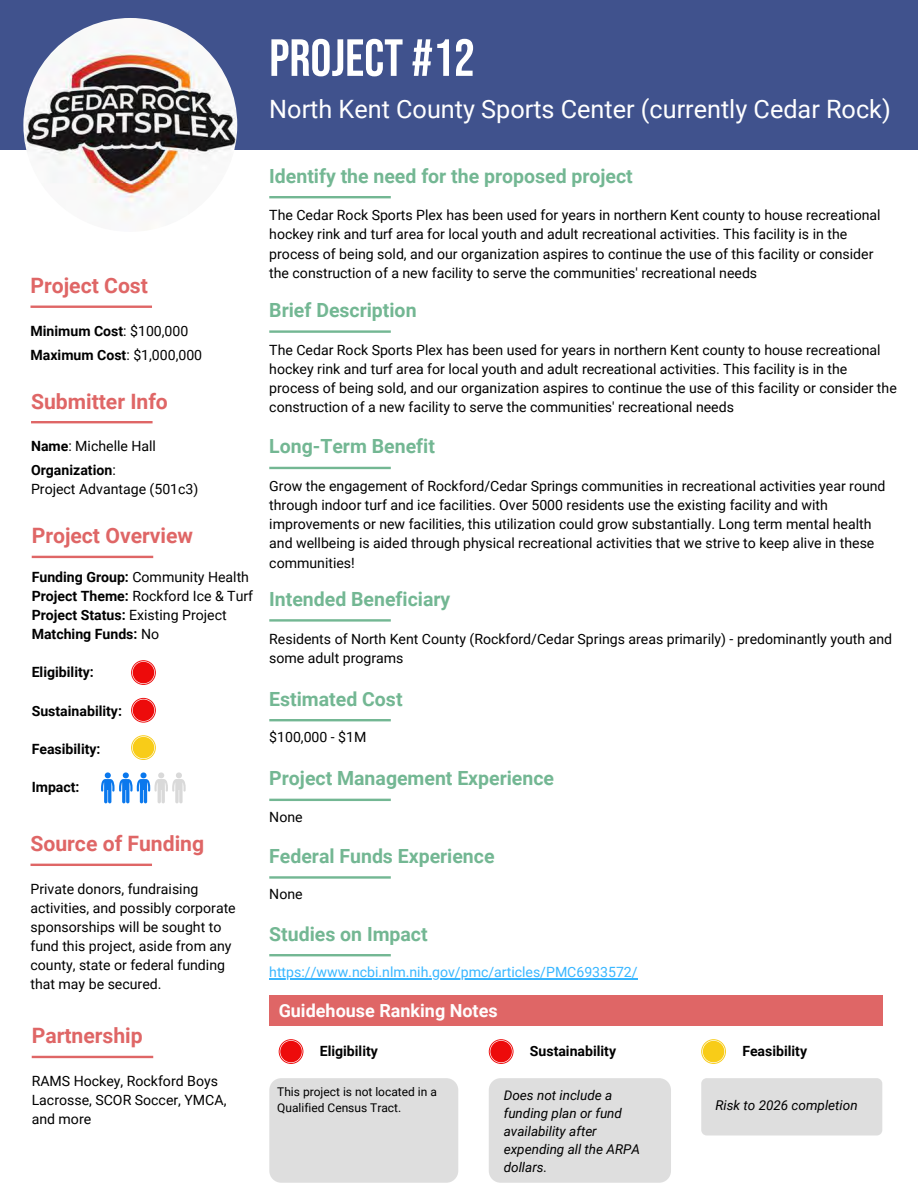
<style>
.page{position:relative;width:918px;height:1188px;background:#fff}
.page>*{position:absolute;margin:0;border:0;box-sizing:border-box;transform-origin:0 0}
.t1{font:52.2px "Bebas Neue";color:#fff}
.t2{font:25.2px "Roboto";color:#fff}
.t3{font:700 21.15px "Roboto";color:#df6666}
.t4{font:700 19.5px "Roboto";color:#73b793}
.t5{font:700 18px "Roboto";color:#fffdfd}
.t6{font:14.1px/19.2px "Roboto";color:#000}
.t7{font:700 14.1px/19.2px "Roboto";color:#000}
.t8{font:14.1px "Roboto";color:#38b6ff}
.t9{font:italic 13.5px/18px "Roboto";color:#000}
.t10{font:12px/16px "Roboto";color:#000}
.s1{font-weight:400}
</style>
<div class="page">
<div style="left:0;top:0;width:918px;height:150px;background:#40528d"></div>
<hr style="left:269px;top:196px;width:122px;height:2px;background:#73b793">
<hr style="left:31px;top:421px;width:122px;height:2px;background:#df6666">
<hr style="left:31px;top:306px;width:121px;height:2px;background:#df6666">
<hr style="left:269px;top:330px;width:122px;height:3px;background:#73b793">
<hr style="left:32px;top:556px;width:121px;height:2px;background:#df6666">
<hr style="left:32px;top:1056px;width:121px;height:2px;background:#df6666">
<svg style="left:131px;top:735px;width:25px;height:25px"></svg>
<div style="left:133px;top:737px;width:21px;height:21px;background:#f8cc18;border-radius:50%"></div>
<svg style="left:131px;top:698px;width:25px;height:25px"></svg>
<div style="left:133px;top:700px;width:21px;height:21px;background:#ed0b0b;border-radius:50%"></div>
<svg style="left:131px;top:660px;width:25px;height:25px"></svg>
<div style="left:133px;top:662px;width:21px;height:21px;background:#ed0b0b;border-radius:50%"></div>
<svg style="left:101px;top:772px;width:85px;height:31px"></svg>
<hr style="left:31px;top:864px;width:121px;height:2px;background:#df6666">
<hr style="left:269px;top:467px;width:122px;height:2px;background:#73b793">
<hr style="left:269px;top:619px;width:122px;height:3px;background:#73b793">
<hr style="left:269px;top:719px;width:122px;height:2px;background:#73b793">
<hr style="left:269px;top:799px;width:122px;height:2px;background:#73b793">
<hr style="left:269px;top:876px;width:122px;height:3px;background:#73b793">
<hr style="left:269px;top:954px;width:122px;height:2px;background:#73b793">
<img style="left:23px;top:18px;width:214px;height:214px;border-radius:50%">
<hr style="left:269px;top:978px;width:369px;height:1px;background:#38b6ff">
<svg style="left:279px;top:1039px;width:24px;height:25px"></svg>
<div style="left:280px;top:1041px;width:22px;height:21px;background:#ed0b0b;border-radius:50%"></div>
<svg style="left:489px;top:1039px;width:25px;height:25px"></svg>
<div style="left:490px;top:1041px;width:22px;height:21px;background:#ed0b0b;border-radius:50%"></div>
<svg style="left:701px;top:1039px;width:25px;height:25px"></svg>
<div style="left:703px;top:1041px;width:21px;height:21px;background:#f8cc18;border-radius:50%"></div>
<div style="left:269px;top:1078px;width:189px;height:105px;background:#d9d9d9;border-radius:12px"></div>
<div style="left:269px;top:995px;width:613px;height:30px;background:#df6666"></div>
<div style="left:489px;top:1078px;width:182px;height:105px;background:#d9d9d9;border-radius:12px"></div>
<div style="left:701px;top:1078px;width:181px;height:58px;background:#d9d9d9;border-radius:6px"></div>
<h1 class="t1" style="left:269px;top:29px;width:207px">PROJECT #12</h1>
<h2 class="t2" style="left:269px;top:95px;width:623px">North Kent County Sports Center (currently Cedar Rock)</h2>
<h3 class="t3" style="left:31px;top:273px;width:119px">Project Cost</h3>
<p class="t7" style="left:31px;top:319px;width:173px;line-height:24px">Minimum Cost<span class="s1">: $100,000<br></span>Maximum Cost<span class="s1">: $1,000,000</span></p>
<h3 class="t3" style="left:31px;top:389px;width:138px">Submitter Info</h3>
<p class="t7" style="left:31px;top:434px;width:126px;line-height:24px">Name<span class="s1">: Michelle Hall<br></span>Organization<span class="s1">:</span></p>
<p class="t6" style="left:31px;top:480px;width:169px">Project Advantage (501c3)</p>
<h3 class="t3" style="left:32px;top:524px;width:163px">Project Overview</h3>
<p class="t7" style="left:32px;top:567px;width:223px">Funding Group: <span class="s1">Community Health<br></span>Project Theme: <span class="s1">Rockford Ice &amp; Turf<br></span>Project Status: <span class="s1">Existing Project<br></span>Matching Funds: <span class="s1">No</span></p>
<p class="t7" style="left:32px;top:663px;width:64px">Eligibility:</p>
<p class="t7" style="left:32px;top:701px;width:92px">Sustainability:</p>
<p class="t7" style="left:32px;top:739px;width:70px">Feasibility:</p>
<p class="t7" style="left:32px;top:778px;width:49px">Impact:</p>
<h3 class="t3" style="left:31px;top:832px;width:175px">Source of Funding</h3>
<p class="t6" style="left:31px;top:879px;width:207px">Private donors, fundraising activities, and possibly corporate sponsorships will be sought to fund this project, aside from any county, state or federal funding that may be secured.</p>
<h3 class="t3" style="left:32px;top:1024px;width:113px">Partnership</h3>
<p class="t6" style="left:32px;top:1072px;width:196px">RAMS Hockey, Rockford Boys<br>Lacrosse, SCOR Soccer, YMCA, and more</p>
<h3 class="t4" style="left:269px;top:164px;width:365px">Identify the need for the proposed project</h3>
<p class="t6" style="left:269px;top:206px;width:613px">The Cedar Rock Sports Plex has been used for years in northern Kent county to house recreational hockey rink and turf area for local youth and adult recreational activities. This facility is in the process of being sold, and our organization aspires to continue the use of this facility or consider the construction of a new facility to serve the communities' recreational needs</p>
<h3 class="t4" style="left:269px;top:299px;width:149px">Brief Description</h3>
<p class="t6" style="left:269px;top:340px;width:629px">The Cedar Rock Sports Plex has been used for years in northern Kent county to house recreational hockey rink and turf area for local youth and adult recreational activities. This facility is in the process of being sold, and our organization aspires to continue the use of this facility or consider the construction of a new facility to serve the communities' recreational needs</p>
<h3 class="t4" style="left:269px;top:435px;width:167px">Long-Term Benefit</h3>
<p class="t6" style="left:269px;top:477px;width:618px">Grow the engagement of Rockford/Cedar Springs communities in recreational activities year round through indoor turf and ice facilities. Over 5000 residents use the existing facility and with improvements or new facilities, this utilization could grow substantially. Long term mental health and wellbeing is aided through physical recreational activities that we strive to keep alive in these communities!</p>
<h3 class="t4" style="left:269px;top:588px;width:183px">Intended Beneficiary</h3>
<p class="t6" style="left:269px;top:630px;width:624px">Residents of North Kent County (Rockford/Cedar Springs areas primarily) - predominantly youth and some adult programs</p>
<h3 class="t4" style="left:269px;top:687px;width:135px">Estimated Cost</h3>
<p class="t6" style="left:269px;top:728px;width:99px">$100,000 - $1M</p>
<h3 class="t4" style="left:269px;top:767px;width:286px">Project Management Experience</h3>
<p class="t6" style="left:269px;top:807px;width:35px">None</p>
<h3 class="t4" style="left:269px;top:845px;width:227px">Federal Funds Experience</h3>
<p class="t6" style="left:269px;top:885px;width:35px">None</p>
<h3 class="t4" style="left:269px;top:922px;width:160px">Studies on Impact</h3>
<p class="t8" style="left:269px;top:964px;width:370px">https://www.ncbi.nlm.nih.gov/pmc/articles/PMC6933572/</p>
<p class="t5" style="left:279px;top:1000px;width:221px">Guidehouse Ranking Notes</p>
<p class="t7" style="left:320px;top:1042px;width:60px">Eligibility</p>
<p class="t7" style="left:530px;top:1042px;width:88px">Sustainability</p>
<p class="t7" style="left:742px;top:1042px;width:66px">Feasibility</p>
<p class="t10" style="left:277px;top:1083px;width:161px">This project is not located in a<br>Qualified Census Tract.</p>
<p class="t9" style="left:504px;top:1086px;width:138px">Does not include a funding plan or fund availability after expending all the ARPA dollars.</p>
<p class="t9" style="left:715px;top:1096px;width:144px">Risk to 2026 completion</p>
</div>
